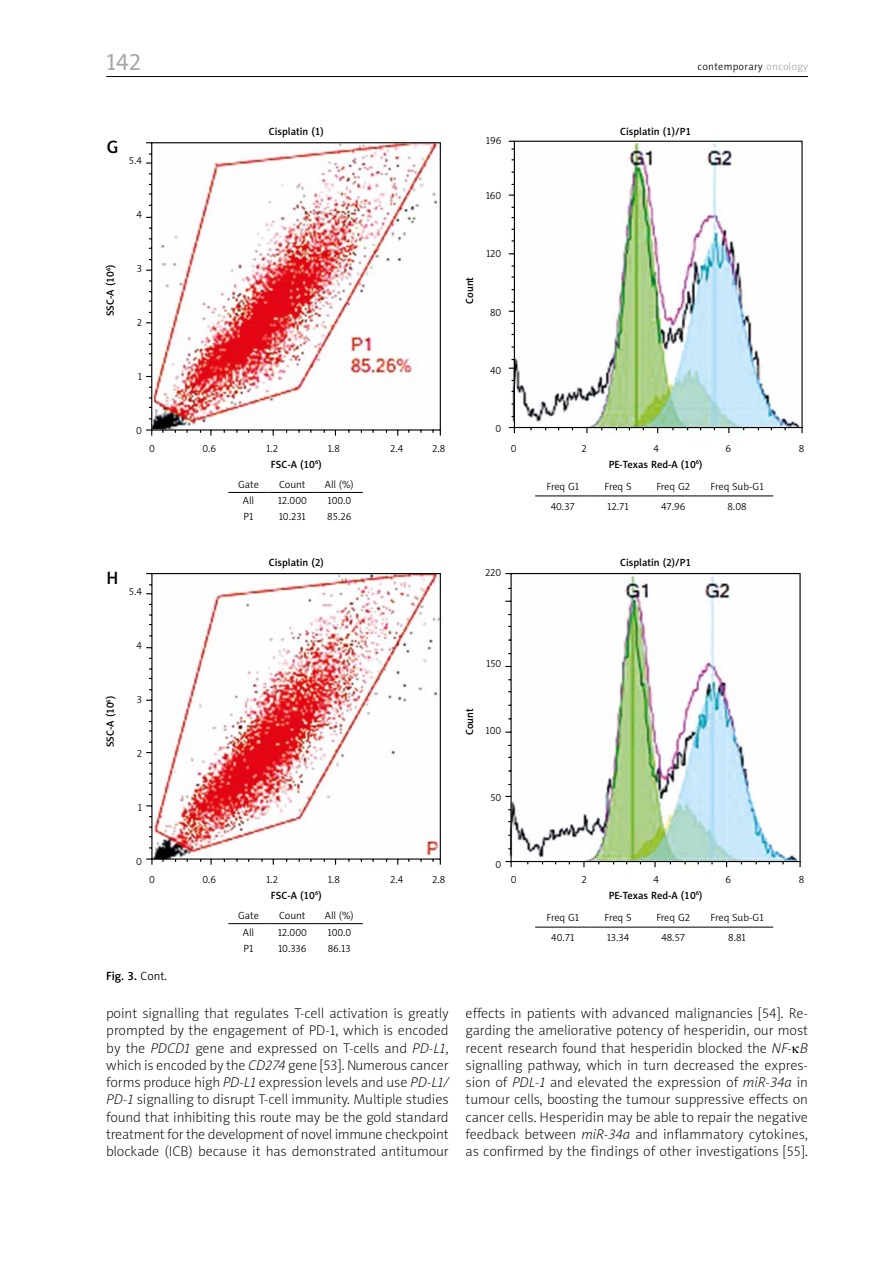
<style>
.page{position:relative;width:893px;height:1263px;background:#fff}
.page>*{position:absolute;margin:0;border:0;box-sizing:border-box;transform-origin:0 0}
.t1{font:24px "Naomi Sans EFN";color:#a8a8a7}
.t2{font:18px "Naomi Sans EFN Medium";color:#000}
.t3{font:14.25px/17.2px "Naomi Sans EFN Thin";color:#000;text-align:justify}
.t4{font:12px "Naomi Sans EFN Medium";color:#000}
.t5{font:10.5px "Naomi Sans EFN Light";color:#000}
.t6{font:10.5px "Naomi Sans EFN Medium";color:#000}
.t7{font:10.5px "Naomi Sans EFN Light";letter-spacing:.03em;color:#000}
.s1{color:#a8a8a7}
.s2{font-family:"Naomi Sans EFN Light"}
.s3{font-style:italic}
</style>
<div class="page">
<hr style="left:106px;top:76px;width:702px;height:1px;background:#000">
<img style="left:146px;top:142px;width:295px;height:294px">
<img style="left:146px;top:572px;width:295px;height:293px">
<svg style="left:508px;top:140px;width:295px;height:294px"></svg>
<img style="left:505px;top:573px;width:296px;height:295px">
<hr style="left:228px;top:492px;width:41px;height:1px;background:#000">
<hr style="left:269px;top:492px;width:47px;height:1px;background:#000">
<hr style="left:316px;top:492px;width:47px;height:1px;background:#000">
<hr style="left:228px;top:923px;width:41px;height:1px;background:#000">
<hr style="left:269px;top:923px;width:47px;height:1px;background:#000">
<hr style="left:316px;top:923px;width:47px;height:1px;background:#000">
<hr style="left:535px;top:495px;width:55px;height:1px;background:#000">
<hr style="left:590px;top:495px;width:56px;height:1px;background:#000">
<hr style="left:646px;top:495px;width:55px;height:1px;background:#000">
<hr style="left:701px;top:495px;width:72px;height:1px;background:#000">
<hr style="left:535px;top:927px;width:55px;height:1px;background:#000">
<hr style="left:590px;top:927px;width:56px;height:1px;background:#000">
<hr style="left:646px;top:927px;width:55px;height:1px;background:#000">
<hr style="left:701px;top:927px;width:72px;height:1px;background:#000">
<h1 class="t1" style="left:106px;top:48px;width:36px">142</h1>
<p class="t7" style="left:697px;top:61px;width:112px">contemporary <span class="s1">oncology</span></p>
<p class="t2" style="left:107px;top:136px;width:13px">G</p>
<p class="t6" style="left:269px;top:125px;width:56px">Cisplatin (1)</p>
<p class="t5" style="left:486px;top:134px;width:17px">196</p>
<p class="t6" style="left:620px;top:125px;width:72px">Cisplatin (1)/P1</p>
<p class="t5" style="left:129px;top:155px;width:15px">5.4</p>
<p class="t5" style="left:486px;top:190px;width:17px">160</p>
<p class="t5" style="left:137px;top:209px;width:7px">4</p>
<p class="t5" style="left:486px;top:248px;width:17px">120</p>
<p class="t6" style="left:104px;top:316px;width:53px;rotate:-90deg">SSC-A (10<sup>6</sup>)</p>
<p class="t5" style="left:137px;top:263px;width:7px">3</p>
<p class="t6" style="left:463px;top:304px;width:29px;rotate:-90deg">Count</p>
<p class="t5" style="left:490px;top:306px;width:13px">80</p>
<p class="t5" style="left:137px;top:316px;width:7px">2</p>
<p class="t5" style="left:138px;top:370px;width:6px">1</p>
<p class="t5" style="left:490px;top:364px;width:13px">40</p>
<p class="t5" style="left:136px;top:424px;width:7px">0</p>
<p class="t5" style="left:496px;top:423px;width:7px">0</p>
<p class="t5" style="left:149px;top:442px;width:7px">0</p>
<p class="t5" style="left:202px;top:442px;width:15px">0.6</p>
<p class="t5" style="left:266px;top:442px;width:13px">1.2</p>
<p class="t5" style="left:328px;top:442px;width:14px">1.8</p>
<p class="t5" style="left:390px;top:442px;width:15px">2.4</p>
<p class="t5" style="left:432px;top:442px;width:15px">2.8</p>
<p class="t5" style="left:511px;top:442px;width:7px">0</p>
<p class="t5" style="left:581px;top:442px;width:7px">2</p>
<p class="t5" style="left:653px;top:442px;width:7px">4</p>
<p class="t5" style="left:725px;top:442px;width:7px">6</p>
<p class="t5" style="left:799px;top:442px;width:7px">8</p>
<p class="t6" style="left:271px;top:458px;width:52px">FSC-A (10<sup>6</sup>)</p>
<p class="t6" style="left:609px;top:458px;width:95px">PE-Texas Red-A (10<sup>6</sup>)</p>
<p class="t5" style="left:238px;top:479px;width:22px">Gate</p>
<p class="t5" style="left:279px;top:479px;width:28px">Count</p>
<p class="t5" style="left:325px;top:479px;width:30px">All (%)</p>
<p class="t5" style="left:243px;top:495px;width:13px">All</p>
<p class="t5" style="left:278px;top:495px;width:31px">12.000</p>
<p class="t5" style="left:327px;top:495px;width:25px">100.0</p>
<p class="t5" style="left:244px;top:511px;width:11px">P1</p>
<p class="t5" style="left:279px;top:511px;width:29px">10.231</p>
<p class="t5" style="left:327px;top:511px;width:26px">85.26</p>
<p class="t5" style="left:546px;top:480px;width:34px">Freq G1</p>
<p class="t5" style="left:604px;top:480px;width:29px">Freq S</p>
<p class="t5" style="left:656px;top:480px;width:35px">Freq G2</p>
<p class="t5" style="left:710px;top:480px;width:55px">Freq Sub-G1</p>
<p class="t5" style="left:551px;top:500px;width:26px">40.37</p>
<p class="t5" style="left:607px;top:500px;width:23px">12.71</p>
<p class="t5" style="left:661px;top:500px;width:26px">47.96</p>
<p class="t5" style="left:727px;top:500px;width:21px">8.08</p>
<p class="t2" style="left:107px;top:567px;width:13px">H</p>
<p class="t6" style="left:269px;top:557px;width:56px">Cisplatin (2)</p>
<p class="t5" style="left:485px;top:567px;width:18px">220</p>
<p class="t6" style="left:620px;top:557px;width:72px">Cisplatin (2)/P1</p>
<p class="t5" style="left:129px;top:586px;width:15px">5.4</p>
<p class="t5" style="left:137px;top:640px;width:7px">4</p>
<p class="t5" style="left:486px;top:658px;width:17px">150</p>
<p class="t6" style="left:104px;top:747px;width:53px;rotate:-90deg">SSC-A (10<sup>6</sup>)</p>
<p class="t5" style="left:137px;top:694px;width:7px">3</p>
<p class="t6" style="left:463px;top:735px;width:29px;rotate:-90deg">Count</p>
<p class="t5" style="left:486px;top:724px;width:17px">100</p>
<p class="t5" style="left:137px;top:748px;width:7px">2</p>
<p class="t5" style="left:490px;top:791px;width:12px">50</p>
<p class="t5" style="left:138px;top:801px;width:6px">1</p>
<p class="t5" style="left:136px;top:855px;width:7px">0</p>
<p class="t5" style="left:496px;top:858px;width:7px">0</p>
<p class="t5" style="left:149px;top:873px;width:7px">0</p>
<p class="t5" style="left:202px;top:873px;width:15px">0.6</p>
<p class="t5" style="left:266px;top:873px;width:13px">1.2</p>
<p class="t5" style="left:328px;top:873px;width:14px">1.8</p>
<p class="t5" style="left:390px;top:873px;width:15px">2.4</p>
<p class="t5" style="left:432px;top:873px;width:15px">2.8</p>
<p class="t5" style="left:511px;top:873px;width:7px">0</p>
<p class="t5" style="left:581px;top:873px;width:7px">2</p>
<p class="t5" style="left:653px;top:873px;width:7px">4</p>
<p class="t5" style="left:725px;top:873px;width:7px">6</p>
<p class="t5" style="left:799px;top:873px;width:7px">8</p>
<p class="t6" style="left:271px;top:889px;width:52px">FSC-A (10<sup>6</sup>)</p>
<p class="t6" style="left:609px;top:889px;width:95px">PE-Texas Red-A (10<sup>6</sup>)</p>
<p class="t5" style="left:238px;top:910px;width:22px">Gate</p>
<p class="t5" style="left:279px;top:910px;width:28px">Count</p>
<p class="t5" style="left:325px;top:910px;width:30px">All (%)</p>
<p class="t5" style="left:243px;top:926px;width:13px">All</p>
<p class="t5" style="left:278px;top:926px;width:31px">12.000</p>
<p class="t5" style="left:327px;top:926px;width:25px">100.0</p>
<p class="t5" style="left:244px;top:942px;width:11px">P1</p>
<p class="t5" style="left:278px;top:942px;width:30px">10.336</p>
<p class="t5" style="left:328px;top:942px;width:24px">86.13</p>
<p class="t5" style="left:546px;top:912px;width:34px">Freq G1</p>
<p class="t5" style="left:604px;top:912px;width:29px">Freq S</p>
<p class="t5" style="left:656px;top:912px;width:35px">Freq G2</p>
<p class="t5" style="left:710px;top:912px;width:55px">Freq Sub-G1</p>
<p class="t5" style="left:551px;top:931px;width:25px">40.71</p>
<p class="t5" style="left:607px;top:931px;width:24px">13.34</p>
<p class="t5" style="left:661px;top:931px;width:25px">48.57</p>
<p class="t5" style="left:728px;top:931px;width:19px">8.81</p>
<p class="t4" style="left:106px;top:969px;width:62px">Fig. 3. <span class="s2">Cont.</span></p>
<p class="t3" style="left:106px;top:1005px;width:344px">point signalling that regulates T-cell activation is greatly prompted by the engagement of PD-1, which is encoded by the <span class="s3">PDCD1</span> gene and expressed on T-cells and <span class="s3">PD-L1</span>, which is encoded by the <span class="s3">CD274</span> gene [53]. Numerous cancer forms produce high <span class="s3">PD-L1</span> expression levels and use <span class="s3">PD-L1/ PD-1</span> signalling to disrupt T-cell immunity. Multiple studies found that inhibiting this route may be the gold standard treatment for the development of novel immune checkpoint blockade (ICB) because it has demonstrated antitumour</p>
<p class="t3" style="left:466px;top:1005px;width:344px">effects in patients with advanced malignancies [54]. Re&shy;garding the ameliorative potency of hesperidin, our most recent research found that hesperidin blocked the <span class="s3">NF- B </span>signalling pathway, which in turn decreased the expres&shy;sion of <span class="s3">PDL-1</span> and elevated the expression of <span class="s3">miR-34a</span> in tumour cells, boosting the tumour suppressive effects on cancer cells. Hesperidin may be able to repair the negative feedback between <span class="s3">miR-34a</span> and inflammatory cytokines, as confirmed by the findings of other investigations [55].</p>
</div>
